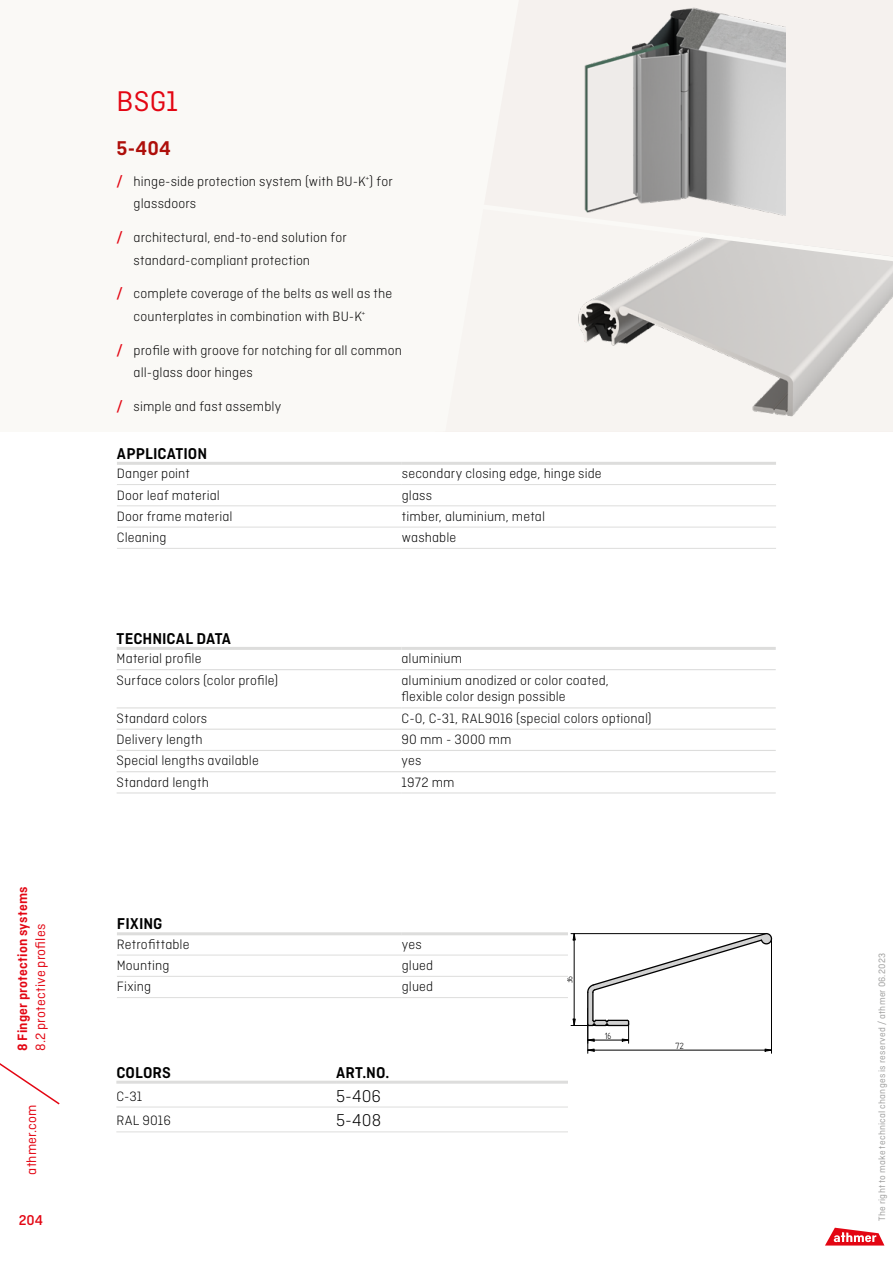
<style>
.page{position:relative;width:893px;height:1263px;background:#fff}
.page>*{position:absolute;margin:0;border:0;box-sizing:border-box;transform-origin:0 0}
.t1{font:30px "Ciutadella";color:#e30613}
.t2{font:600 21px "Ciutadella";color:#ae0f0a}
.t3{font:300 18px "Ciutadella";letter-spacing:.005em;color:#000}
.t4{font:600 16.5px "Ciutadella";letter-spacing:.005em;color:#000}
.t5{font:500 15px "Ciutadella";color:#e30613}
.t6{font:300 14.25px/22.5px "Ciutadella";letter-spacing:.01em;color:#000}
.t7{font:14.25px "Ciutadella";letter-spacing:.015em;color:#e30613}
.t8{font:600 14.25px "Ciutadella";letter-spacing:.01em;color:#e30613}
.t9{font:10.2px "Solid Edge ISO";color:#000}
.t10{font:9.75px "Ciutadella";letter-spacing:.025em;color:#9d9d9c}
.s1{font-weight:500;color:#e30613}
</style>
<div class="page">
<svg style="left:825px;top:1228px;width:59px;height:17px"></svg>
<div style="left:0;top:0;width:893px;height:431px;background:#faf9f6"></div>
<div style="left:443px;top:0;width:450px;height:431px;background:#f5f1ee"></div>
<img style="left:584px;top:7px;width:202px;height:192px">
<img style="left:578px;top:261px;width:315px;height:156px">
<svg style="left:584px;top:199px;width:304px;height:62px"></svg>
<hr style="left:587px;top:1008px;width:1px;height:45px;background:#000">
<hr style="left:771px;top:939px;width:1px;height:114px;background:#000">
<hr style="left:571px;top:933px;width:195px;height:1px;background:#000">
<hr style="left:571px;top:1025px;width:37px;height:1px;background:#000">
<svg style="left:572px;top:933px;width:4px;height:8px"></svg>
<svg style="left:572px;top:1018px;width:4px;height:7px"></svg>
<hr style="left:574px;top:934px;width:1px;height:91px;background:#000">
<svg style="left:584px;top:933px;width:189px;height:119px"></svg>
<hr style="left:117px;top:462px;width:285px;height:3px;background:#dddddc">
<hr style="left:402px;top:462px;width:374px;height:3px;background:#dddddc">
<hr style="left:117px;top:484px;width:285px;height:1px;background:#dddddc">
<hr style="left:402px;top:484px;width:374px;height:1px;background:#dddddc">
<hr style="left:117px;top:506px;width:285px;height:1px;background:#dddddc">
<hr style="left:402px;top:506px;width:374px;height:1px;background:#dddddc">
<hr style="left:117px;top:527px;width:285px;height:1px;background:#dddddc">
<hr style="left:402px;top:527px;width:374px;height:1px;background:#dddddc">
<hr style="left:117px;top:548px;width:285px;height:1px;background:#dddddc">
<hr style="left:402px;top:548px;width:374px;height:1px;background:#dddddc">
<hr style="left:117px;top:669px;width:285px;height:1px;background:#dddddc">
<hr style="left:402px;top:669px;width:374px;height:1px;background:#dddddc">
<hr style="left:117px;top:707px;width:285px;height:1px;background:#dddddc">
<hr style="left:402px;top:707px;width:374px;height:1px;background:#dddddc">
<hr style="left:117px;top:729px;width:285px;height:1px;background:#dddddc">
<hr style="left:402px;top:729px;width:374px;height:1px;background:#dddddc">
<hr style="left:117px;top:750px;width:285px;height:1px;background:#dddddc">
<hr style="left:402px;top:750px;width:374px;height:1px;background:#dddddc">
<hr style="left:117px;top:771px;width:285px;height:1px;background:#dddddc">
<hr style="left:402px;top:771px;width:374px;height:1px;background:#dddddc">
<hr style="left:117px;top:792px;width:285px;height:1px;background:#dddddc">
<hr style="left:402px;top:792px;width:374px;height:1px;background:#dddddc">
<hr style="left:117px;top:647px;width:285px;height:3px;background:#dddddc">
<hr style="left:402px;top:647px;width:374px;height:3px;background:#dddddc">
<hr style="left:117px;top:932px;width:285px;height:3px;background:#dddddc">
<hr style="left:402px;top:932px;width:166px;height:3px;background:#dddddc">
<hr style="left:117px;top:955px;width:285px;height:1px;background:#dddddc">
<hr style="left:402px;top:955px;width:166px;height:1px;background:#dddddc">
<hr style="left:117px;top:976px;width:285px;height:1px;background:#dddddc">
<hr style="left:402px;top:976px;width:166px;height:1px;background:#dddddc">
<hr style="left:117px;top:997px;width:285px;height:1px;background:#dddddc">
<hr style="left:402px;top:997px;width:166px;height:1px;background:#dddddc">
<hr style="left:116px;top:1107px;width:220px;height:1px;background:#dddddc">
<hr style="left:336px;top:1107px;width:232px;height:1px;background:#dddddc">
<hr style="left:116px;top:1131px;width:220px;height:1px;background:#dddddc">
<hr style="left:336px;top:1131px;width:232px;height:1px;background:#dddddc">
<hr style="left:116px;top:1081px;width:220px;height:3px;background:#dddddc">
<hr style="left:336px;top:1081px;width:232px;height:3px;background:#dddddc">
<svg style="left:0;top:1063px;width:60px;height:42px"></svg>
<p class="t8" style="left:14px;top:1051px;width:166px;rotate:-90deg">8 Finger protection systems</p>
<p class="t7" style="left:33px;top:1051px;width:129px;rotate:-90deg">8.2 protective profiles</p>
<p class="t7" style="left:24px;top:1174px;width:72px;rotate:-90deg">athmer.com</p>
<p class="t5" style="left:19px;top:1212px;width:26px">204</p>
<h1 class="t1" style="left:117px;top:85px;width:63px">BSG1</h1>
<h2 class="t2" style="left:117px;top:136px;width:56px">5-404</h2>
<p class="t6" style="left:134px;top:170px;width:260px;text-indent:-17px"><span class="s1">/</span> hinge-side protection system (with BU-K<sup>+</sup>) for glassdoors</p>
<p class="t6" style="left:134px;top:226px;width:215px;text-indent:-17px"><span class="s1">/</span> architectural, end-to-end solution for standard-compliant protection</p>
<p class="t6" style="left:134px;top:282px;width:260px;text-indent:-17px"><span class="s1">/</span> complete coverage of the belts as well as the counterplates in combination with BU-K<sup>+</sup></p>
<p class="t6" style="left:134px;top:339px;width:270px;text-indent:-17px"><span class="s1">/</span> profile with groove for notching for all common all-glass door hinges</p>
<p class="t6" style="left:117px;top:395px;width:166px"><span class="s1">/</span> simple and fast assembly</p>
<p class="t4" style="left:117px;top:444px;width:92px">APPLICATION</p>
<p class="t6" style="left:117px;top:462px;width:75px">Danger point</p>
<p class="t6" style="left:402px;top:462px;width:201px">secondary closing edge, hinge side</p>
<p class="t6" style="left:117px;top:483px;width:104px">Door leaf material</p>
<p class="t6" style="left:402px;top:483px;width:32px">glass</p>
<p class="t6" style="left:117px;top:505px;width:117px">Door frame material</p>
<p class="t6" style="left:402px;top:505px;width:145px">timber, aluminium, metal</p>
<p class="t6" style="left:117px;top:526px;width:51px">Cleaning</p>
<p class="t6" style="left:402px;top:526px;width:56px">washable</p>
<p class="t4" style="left:117px;top:629px;width:116px">TECHNICAL DATA</p>
<p class="t6" style="left:117px;top:647px;width:86px">Material profile</p>
<p class="t6" style="left:402px;top:647px;width:62px">aluminium</p>
<p class="t6" style="left:117px;top:669px;width:163px">Surface colors (color profile)</p>
<p class="t6" style="left:402px;top:672px;width:209px;line-height:16.5px">aluminium anodized or color coated, flexible color design possible</p>
<p class="t6" style="left:117px;top:707px;width:92px">Standard colors</p>
<p class="t6" style="left:402px;top:707px;width:252px">C-0, C-31, RAL9016 (special colors optional)</p>
<p class="t6" style="left:117px;top:728px;width:87px">Delivery length</p>
<p class="t6" style="left:402px;top:728px;width:112px">90 mm - 3000 mm</p>
<p class="t6" style="left:117px;top:749px;width:144px">Special lengths available</p>
<p class="t6" style="left:402px;top:749px;width:21px">yes</p>
<p class="t6" style="left:117px;top:771px;width:94px">Standard length</p>
<p class="t6" style="left:402px;top:771px;width:55px">1972 mm</p>
<p class="t4" style="left:117px;top:914px;width:47px">FIXING</p>
<p class="t6" style="left:117px;top:933px;width:74px">Retrofittable</p>
<p class="t6" style="left:402px;top:933px;width:21px">yes</p>
<p class="t6" style="left:117px;top:954px;width:54px">Mounting</p>
<p class="t6" style="left:402px;top:954px;width:33px">glued</p>
<p class="t6" style="left:117px;top:975px;width:36px">Fixing</p>
<p class="t6" style="left:402px;top:975px;width:33px">glued</p>
<p class="t4" style="left:116px;top:1063px;width:56px">COLORS</p>
<p class="t4" style="left:336px;top:1063px;width:55px">ART.NO.</p>
<p class="t6" style="left:116px;top:1084px;width:28px">C-31</p>
<p class="t3" style="left:336px;top:1086px;width:47px">5-406</p>
<p class="t6" style="left:116px;top:1109px;width:56px">RAL 9016</p>
<p class="t3" style="left:336px;top:1111px;width:47px">5-408</p>
<p class="t9" style="left:564px;top:983px;width:9px;rotate:-90deg">36</p>
<p class="t9" style="left:605px;top:1030px;width:8px">16</p>
<p class="t9" style="left:676px;top:1040px;width:9px">72</p>
<p class="t10" style="left:876px;top:1221px;width:270px;rotate:-90deg">The right to make technical changes is reserved / athmer 06.2023</p>
</div>
